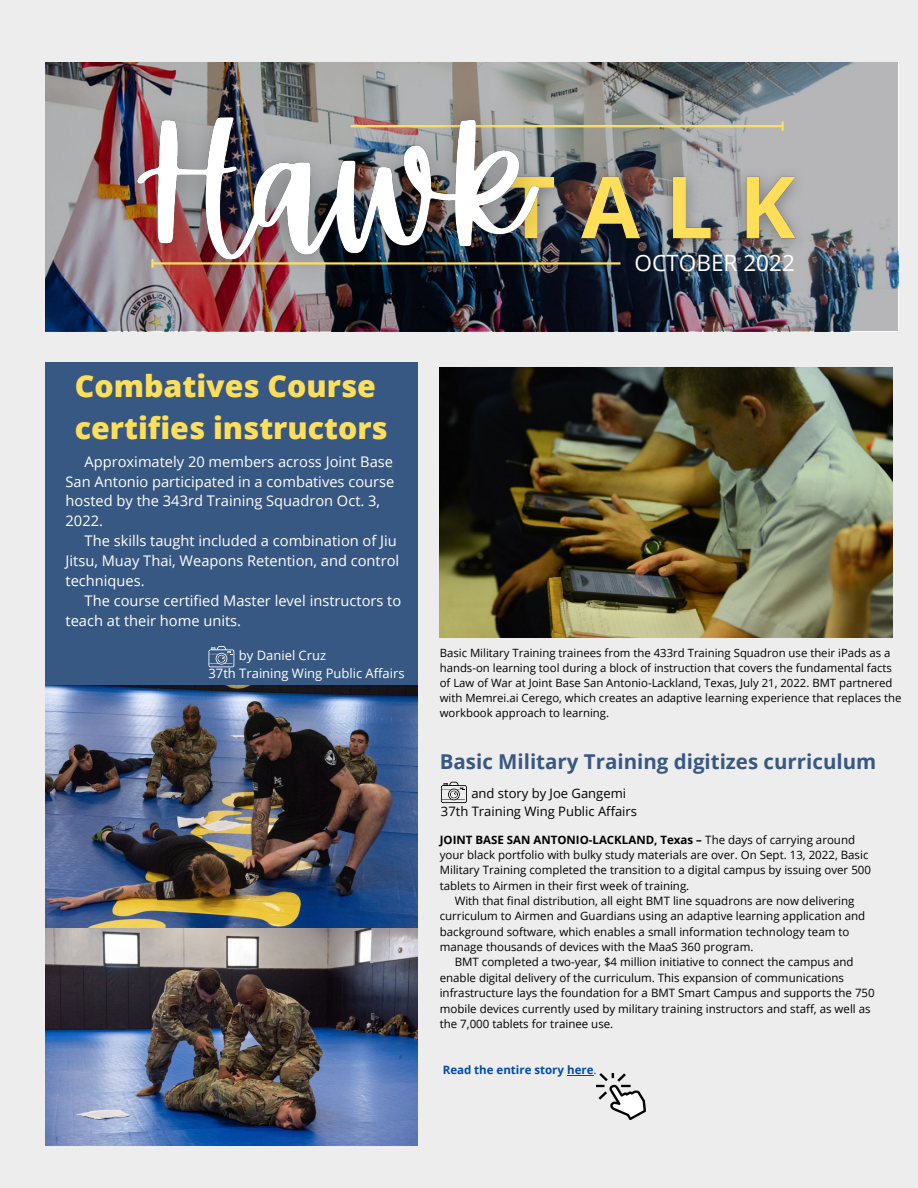
<style>
.page{position:relative;width:918px;height:1188px;background:#ededed}
.page>*{position:absolute;margin:0;border:0;box-sizing:border-box;transform-origin:0 0}
.t1{font:800 30.3px/42px "Open Sans";color:#ffde59}
.t2{font:22.5px "Open Sans";color:#fff}
.t3{font:700 20.55px "Open Sans";color:#385884}
.t4{font:14.7px/19.8px "Open Sans";color:#fff}
.t5{font:13.05px/17.4px "Open Sans";color:#000}
.t6{font:13.05px/17.4px "Open Sans";color:#fff}
.t7{font:11.55px/15.3px "Open Sans";color:#000}
.t8{font:700 11.55px "Open Sans";color:#004aad}
.t9{font:11.4px/15.1px "Open Sans";color:#000}
.s1{font-weight:700}
.s2{font-weight:400}
</style>
<div class="page">
<img style="left:45px;top:62px;width:853px;height:269px">
<img style="left:578px;top:128px;width:264px;height:159px">
<div style="left:45px;top:362px;width:373px;height:783px;background:#385884"></div>
<hr style="left:351px;top:125px;width:431px;height:2px;background:#ffde59">
<svg style="left:781px;top:121px;width:3px;height:10px"></svg>
<img style="left:96px;top:62px;width:482px;height:266px">
<hr style="left:153px;top:262px;width:468px;height:3px;background:#ffde59">
<svg style="left:151px;top:259px;width:3px;height:9px"></svg>
<img style="left:45px;top:685px;width:373px;height:460px">
<img style="left:276px;top:795px;width:47px;height:47px">
<svg style="left:567px;top:1075px;width:27px;height:1px"></svg>
<img style="left:596px;top:1073px;width:49px;height:46px">
<img style="left:440px;top:368px;width:452px;height:270px">
<svg style="left:441px;top:782px;width:26px;height:21px"></svg>
<svg style="left:209px;top:646px;width:25px;height:21px"></svg>
<h2 class="t2" style="left:634px;top:247px;width:162px">OCTOBER 2022</h2>
<h1 class="t1" style="left:75px;top:365px;width:314px">Combatives Course certifies instructors</h1>
<p class="t4" style="left:66px;top:451px;width:330px;text-indent:19px">Approximately 20 members across Joint Base San Antonio participated in a combatives course hosted by the 343rd Training Squadron Oct. 3, 2022.</p>
<p class="t4" style="left:66px;top:531px;width:335px;text-indent:19px">The skills taught included a combination of Jiu<br>Jitsu, Muay Thai, Weapons Retention, and control techniques.</p>
<p class="t4" style="left:66px;top:590px;width:337px;text-indent:19px">The course certified Master level instructors to teach at their home units.</p>
<p class="t6" style="left:209px;top:647px;width:198px;text-indent:30px">by Daniel Cruz<br>37th Training Wing Public Affairs</p>
<p class="t9" style="left:440px;top:645px;width:463px">Basic Military Training trainees from the 433rd Training Squadron use their iPads as a hands-on learning tool during a block of instruction that covers the fundamental facts of Law of War at Joint Base San Antonio-Lackland, Texas, July 21, 2022. BMT partnered with Memrei.ai Cerego, which creates an adaptive learning experience that replaces the workbook approach to learning.</p>
<h3 class="t3" style="left:440px;top:748px;width:438px">Basic Military Training digitizes curriculum</h3>
<p class="t5" style="left:441px;top:785px;width:198px;text-indent:30px">and story by Joe Gangemi<br>37th Training Wing Public Affairs</p>
<p class="t7" style="left:440px;top:832px;width:433px"><span class="s1">JOINT BASE SAN ANTONIO-LACKLAND, Texas –</span> The days of carrying around your black portfolio with bulky study materials are over. On Sept. 13, 2022, Basic Military Training completed the transition to a digital campus by issuing over 500 tablets to Airmen in their first week of training.</p>
<p class="t7" style="left:440px;top:893px;width:427px;text-indent:15px">With that final distribution, all eight BMT line squadrons are now delivering curriculum to Airmen and Guardians using an adaptive learning application and background software, which enables a small information technology team to manage thousands of devices with the MaaS 360 program.</p>
<p class="t7" style="left:440px;top:954px;width:437px;text-indent:15px">BMT completed a two-year, $4 million initiative to connect the campus and enable digital delivery of the curriculum. This expansion of communications infrastructure lays the foundation for a BMT Smart Campus and supports the 750 mobile devices currently used by military training instructors and staff, as well as the 7,000 tablets for trainee use.</p>
<p class="t8" style="left:443px;top:1062px;width:155px">Read the entire story here<span class="s2">.</span></p>
</div>
